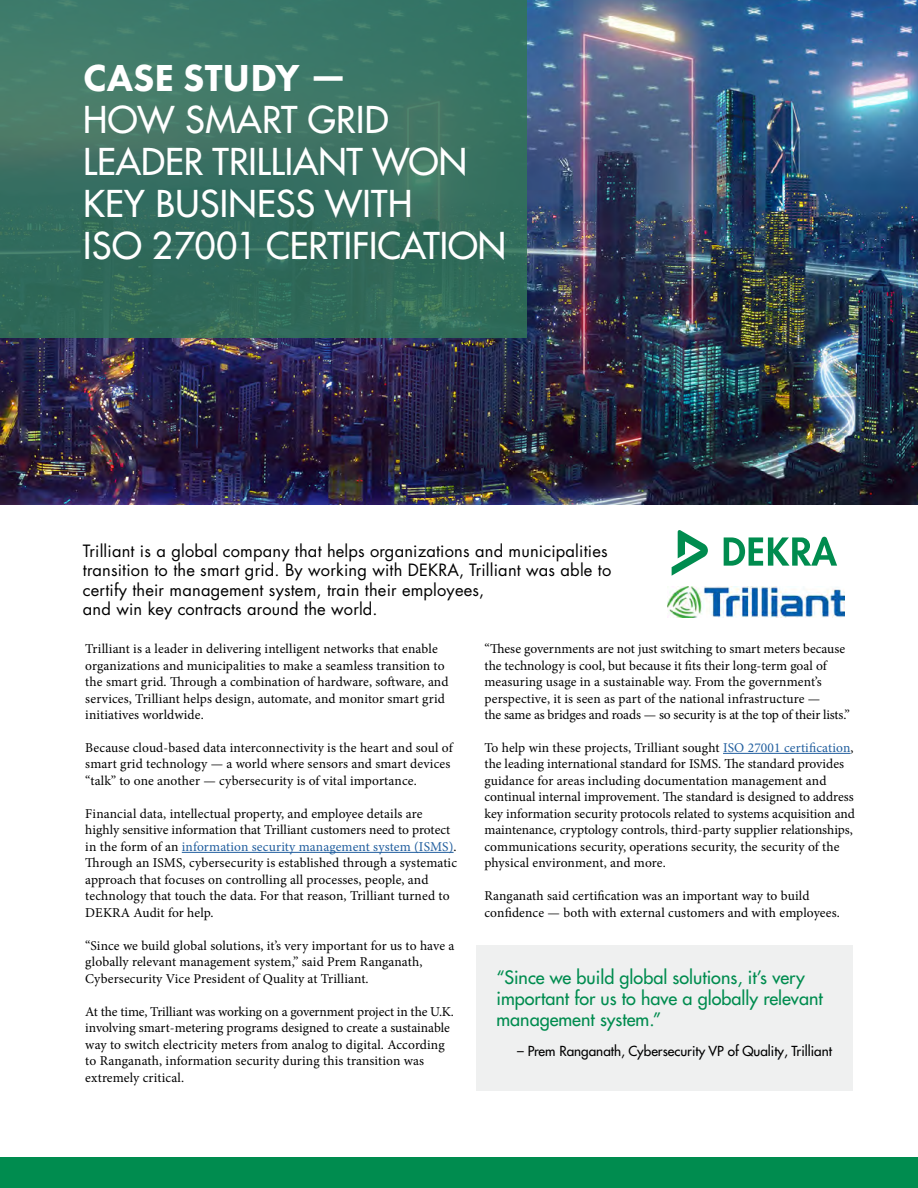
<style>
.page{position:relative;width:918px;height:1188px;background:#fff}
.page>*{position:absolute;margin:0;border:0;box-sizing:border-box;transform-origin:0 0}
.t1{font:800 39px "Futura PT";color:#fff}
.t2{font:500 36px/42px "Futura LT Pro";color:#fff}
.t3{font:500 18px/21px "Futura LT Pro";color:#008c4f}
.t4{font:16.5px/19.5px "Futura LT Pro";letter-spacing:.01em;color:#000}
.t5{font:13.5px/16.5px "Minion Pro";letter-spacing:.005em;color:#000}
.t6{font:500 13.5px "Futura LT Pro";color:#000}
.s1{font-family:"Futura LT Pro"}
.s2{color:#215e9e}
</style>
<div class="page">
<div style="left:0;top:1157px;width:918px;height:31px;background:#008c4f"></div>
<hr style="left:182px;top:852px;width:272px;height:1px;background:#215e9e">
<hr style="left:723px;top:753px;width:128px;height:1px;background:#215e9e">
<div style="left:476px;top:946px;width:376px;height:145px;background:#eff0f0"></div>
<img style="left:668px;top:586px;width:176px;height:31px">
<svg style="left:724px;top:537px;width:113px;height:29px"></svg>
<svg style="left:672px;top:530px;width:36px;height:46px"></svg>
<img style="left:0;top:0;width:918px;height:505px">
<svg style="left:0;top:0;width:526px;height:338px;fill:#377262"></svg>
<h1 class="t1" style="left:83px;top:54px;width:266px">CASE STUDY <span class="s1">—</span></h1>
<h2 class="t2" style="left:83px;top:97px;width:425px">HOW SMART GRID<br>LEADER TRILLIANT WON<br>KEY BUSINESS WITH<br>ISO 27001 CERTIFICATION</h2>
<p class="t4" style="left:83px;top:541px;width:530px">Trilliant is a global company that helps organizations and municipalities transition to the smart grid. By working with DEKRA, Trilliant was able to certify their management system, train their employees,<br>and win key contracts around the world.</p>
<p class="t5" style="left:85px;top:641px;width:365px">Trilliant is a leader in delivering intelligent networks that enable organizations and municipalities to make a seamless transition to the smart grid. Through a combination of hardware, software, and services, Trilliant helps design, automate, and monitor smart grid initiatives worldwide.</p>
<p class="t5" style="left:85px;top:740px;width:369px">Because cloud-based data interconnectivity is the heart and soul of smart grid technology — a world where sensors and smart devices “talk” to one another — cybersecurity is of vital importance.</p>
<p class="t5" style="left:85px;top:805px;width:373px">Financial data, intellectual property, and employee details are highly sensitive information that Trilliant customers need to protect in the form of an <span class="s2">information security management system (ISMS)</span>.<br>Through an ISMS, cybersecurity is established through a systematic approach that focuses on controlling all processes, people, and technology that touch the data. For that reason, Trilliant turned to DEKRA Audit for help.</p>
<p class="t5" style="left:85px;top:937px;width:371px">“Since we build global solutions, it’s very important for us to have a globally relevant management system,” said Prem Ranganath,<br>Cybersecurity Vice President of Quality at Trilliant.</p>
<p class="t5" style="left:85px;top:1003px;width:370px">At the time, Trilliant was working on a government project in the U.K. involving smart-metering programs designed to create a sustainable way to switch electricity meters from analog to digital. According to Ranganath, information security during this transition was extremely critical.</p>
<p class="t5" style="left:484px;top:641px;width:367px">“These governments are not just switching to smart meters because the technology is cool, but because it fits their long-term goal of measuring usage in a sustainable way. From the government’s perspective, it is seen as part of the national infrastructure —<br>the same as bridges and roads — so security is at the top of their lists.”</p>
<p class="t5" style="left:484px;top:740px;width:372px">To help win these projects, Trilliant sought <span class="s2">ISO 27001 certification</span>, the leading international standard for ISMS. The standard provides guidance for areas including documentation management and continual internal improvement. The standard is designed to address key information security protocols related to systems acquisition and maintenance, cryptology controls, third-party supplier relationships, communications security, operations security, the security of the physical environment, and more.</p>
<p class="t5" style="left:484px;top:888px;width:357px">Ranganath said certification was an important way to build confidence — both with external customers and with employees.</p>
<h3 class="t3" style="left:496px;top:966px;width:328px">“Since we build global solutions, it’s very important for us to have a globally relevant management system.”</h3>
<p class="t6" style="left:517px;top:1041px;width:317px">– Prem Ranganath, Cybersecurity VP of Quality, Trilliant</p>
</div>
